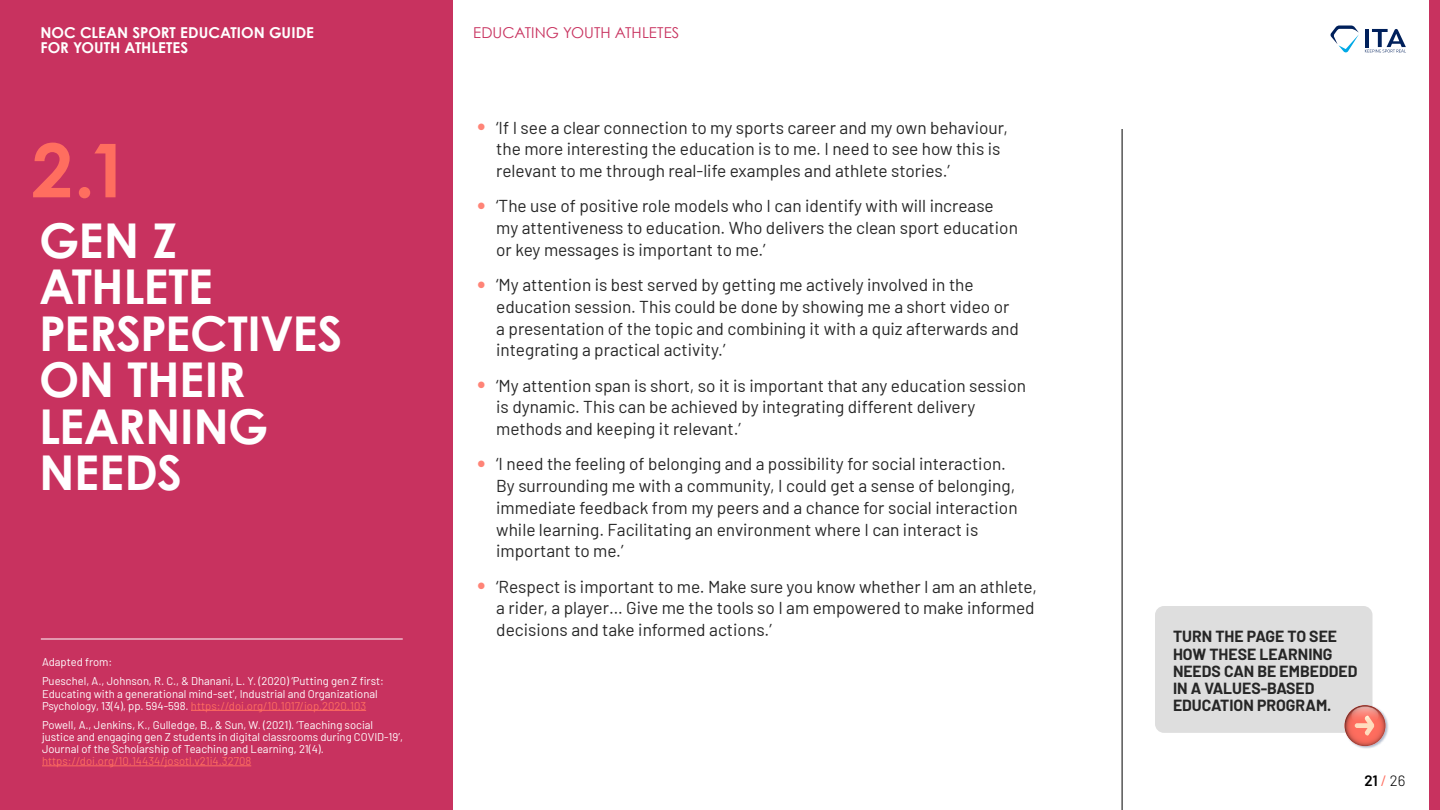
<style>
.page{position:relative;width:1440px;height:810px;background:#fff}
.page>*{position:absolute;margin:0;border:0;box-sizing:border-box;transform-origin:0 0}
.t1{font:700 74.32px "Century Gothic";color:#ff6e5f}
.t2{font:700 48px/46.5px "Century Gothic";letter-spacing:-.015em;color:#fff}
.t3{font:17.25px/21.8px "Barlow";color:#262626}
.t4{font:700 15.75px/17.2px "Barlow";color:#262626}
.t5{font:700 15px/15px "Century Gothic";color:#fff}
.t6{font:15px "Century Gothic";color:#c8325f}
.t7{font:600 15px "Barlow";color:#000}
.t8{font:11.25px/12px "Barlow";color:#fff}
.t9{font:11.25px "Barlow";color:#ff6e5f}
.s1{color:#ff6e5f}
.s2{font-weight:700;font-size:24.75px;color:#ff8477}
.s3{font-weight:400;color:#ff6e5f}
.s4{font-weight:300}
</style>
<div class="page">
<div style="left:1430px;top:0;width:10px;height:810px;background:#c8325f"></div>
<div style="left:0;top:0;width:453px;height:810px;background:#c8325f"></div>
<hr style="left:41px;top:639px;width:362px;height:1px;background:#fff">
<hr style="left:191px;top:710px;width:175px;height:1px;background:#ff6e5f">
<hr style="left:42px;top:766px;width:209px;height:1px;background:#ff6e5f">
<svg style="left:1365px;top:29px;width:41px;height:24px"></svg>
<svg style="left:1330px;top:26px;width:29px;height:27px"></svg>
<hr style="left:1365px;top:29px;width:4px;height:18px;background:#00205b">
<hr style="left:1122px;top:129px;width:1px;height:681px;background:#000">
<div style="left:1155px;top:606px;width:217px;height:127px;background:#dedede;border-radius:9px"></div>
<div style="left:1344px;top:704px;width:45px;height:45px;background:#00205b;opacity:.31"></div>
<svg style="left:1344px;top:705px;width:42px;height:41px"></svg>
<p class="t5" style="left:40px;top:25px;width:275px">NOC CLEAN SPORT EDUCATION GUIDE<br>FOR YOUTH ATHLETES</p>
<p class="t6" style="left:473px;top:22px;width:208px">EDUCATING YOUTH ATHLETES</p>
<h1 class="t1" style="left:32px;top:114px;width:100px">2.1</h1>
<h2 class="t2" style="left:39px;top:215px;width:305px">GEN Z<br>ATHLETE<br>PERSPECTIVES<br>ON THEIR<br>LEARNING<br>NEEDS</h2>
<p class="t8" style="left:42px;top:651px;width:344px;line-height:19.5px">Adapted from:<br>Pueschel, A., Johnson, R. C., &amp; Dhanani, L. Y. (2020) ‘Putting gen Z first:</p>
<p class="t8" style="left:42px;top:687px;width:337px">Educating with a generational mind-set’, Industrial and Organizational<br>Psychology, 13(4), pp. 594-598. <span class="s1">https://doi.org/10.1017/iop.2020.103</span></p>
<p class="t8" style="left:42px;top:718px;width:362px">Powell, A., Jenkins, K., Gulledge, B., &amp; Sun, W. (2021). ‘Teaching social justice and engaging gen Z students in digital classrooms during COVID-19’,<br>Journal of the Scholarship of Teaching and Learning, 21(4).</p>
<p class="t9" style="left:42px;top:753px;width:211px">https://doi.org/10.14434/josotl.v21i4.32708</p>
<p class="t3" style="left:496px;top:115px;width:513px;text-indent:-19px"><span class="s2">•</span> ‘If I see a clear connection to my sports career and my own behaviour, the more interesting the education is to me. I need to see how this is relevant to me through real-life examples and athlete stories.’</p>
<p class="t3" style="left:496px;top:194px;width:523px;text-indent:-19px"><span class="s2">•</span> ‘The use of positive role models who I can identify with will increase my attentiveness to education. Who delivers the clean sport education or key messages is important to me.’</p>
<p class="t3" style="left:496px;top:273px;width:524px;text-indent:-19px"><span class="s2">•</span> ‘My attention is best served by getting me actively involved in the education session. This could be done by showing me a short video or a presentation of the topic and combining it with a quiz afterwards and integrating a practical activity.’</p>
<p class="t3" style="left:496px;top:373px;width:531px;text-indent:-19px"><span class="s2">•</span> ‘My attention span is short, so it is important that any education session is dynamic. This can be achieved by integrating different delivery methods and keeping it relevant.’</p>
<p class="t3" style="left:496px;top:452px;width:523px;text-indent:-19px"><span class="s2">•</span> ‘I need the feeling of belonging and a possibility for social interaction.<br>By surrounding me with a community, I could get a sense of belonging, immediate feedback from my peers and a chance for social interaction while learning. Facilitating an environment where I can interact is important to me.’</p>
<p class="t3" style="left:496px;top:574px;width:542px;text-indent:-19px"><span class="s2">•</span> ‘Respect is important to me. Make sure you know whether I am an athlete, a rider, a player… Give me the tools so I am empowered to make informed decisions and take informed actions.’</p>
<p class="t4" style="left:1173px;top:627px;width:186px">TURN THE PAGE TO SEE<br>HOW THESE LEARNING<br>NEEDS CAN BE EMBEDDED<br>IN A VALUES-BASED<br>EDUCATION PROGRAM.</p>
<p class="t7" style="left:1364px;top:769px;width:43px">21 <span class="s3">/</span> <span class="s4">26</span></p>
</div>
